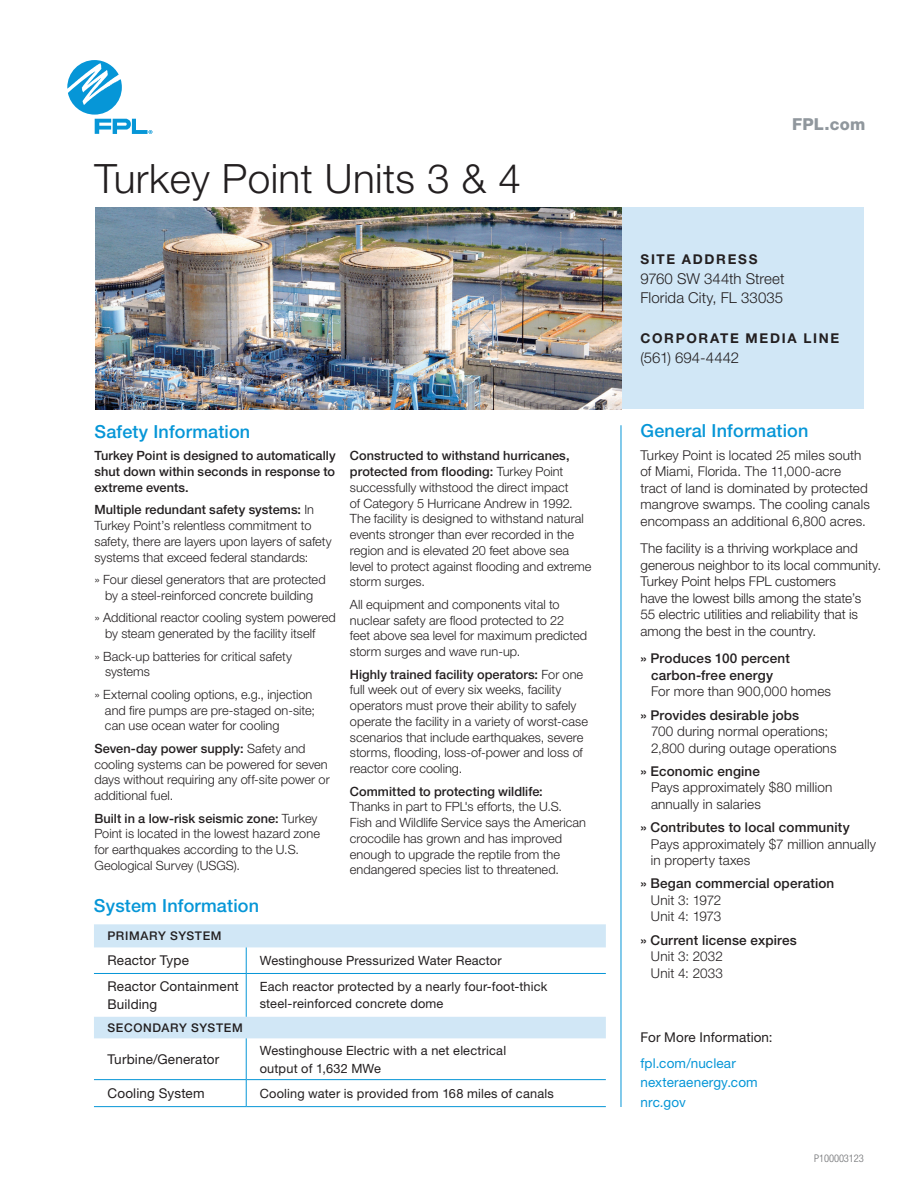
<style>
.page{position:relative;width:918px;height:1188px;background:#fff}
.page>*{position:absolute;margin:0;border:0;box-sizing:border-box;transform-origin:0 0}
.t1{font:300 40.5px "Helvetica Neue LT Std";letter-spacing:.01em;color:#231f20}
.t2{font:500 18px "Helvetica Neue LT Std";letter-spacing:.01em;color:#0696d7}
.t3{font:800 16.5px "Helvetica Neue LT Std";letter-spacing:.015em;color:#90979d}
.t4{font:300 15px/19.5px "Helvetica Neue LT Std";letter-spacing:.005em;color:#231f20}
.t5{font:300 13.5px/16.5px "Helvetica Neue LT Std";letter-spacing:.005em;color:#231f20}
.t6{font:500 13.5px/16.5px "Helvetica Neue LT Std";letter-spacing:.01em;color:#231f20;text-align:center}
.t7{font:13.5px/18px "Helvetica Neue LT Std";letter-spacing:.01em;color:#231f20}
.t8{font:13.5px/19.5px "Helvetica Neue LT Std";letter-spacing:.01em;color:#0696d7}
.t9{font:700 13.5px "Helvetica Neue LT Std";letter-spacing:.125em;color:#231f20}
.t10{font:300 12.75px/15.8px "Helvetica Neue LT Std";color:#231f20}
.t11{font:12.75px/16.5px "Helvetica Neue LT Std";letter-spacing:.015em;color:#231f20}
.t12{font:500 12.75px/15.8px "Helvetica Neue LT Std";letter-spacing:.005em;color:#231f20;text-align:justify}
.t13{font:500 12px "Helvetica Neue LT Std";letter-spacing:.055em;color:#231f20}
.t14{font:300 condensed 10.5px "Helvetica Neue LT Std";letter-spacing:-.005em;color:#6c6d70}
.s1{font-weight:500}
</style>
<div class="page">
<div style="left:621px;top:207px;width:243px;height:202px;background:#d1e7f6"></div>
<svg style="left:94px;top:924px;width:512px;height:114px"></svg>
<svg style="left:246px;top:947px;width:1px;height:26px"></svg>
<hr style="left:94px;top:973px;width:152px;height:1px;background:#0696d7">
<hr style="left:246px;top:973px;width:360px;height:1px;background:#0696d7">
<hr style="left:246px;top:974px;width:1px;height:43px;background:#0696d7">
<hr style="left:246px;top:1038px;width:1px;height:41px;background:#0696d7">
<svg style="left:246px;top:1080px;width:1px;height:26px"></svg>
<hr style="left:94px;top:1106px;width:152px;height:1px;background:#0696d7">
<hr style="left:246px;top:1106px;width:360px;height:1px;background:#0696d7">
<hr style="left:94px;top:1079px;width:152px;height:1px;background:#0696d7">
<hr style="left:246px;top:1079px;width:360px;height:1px;background:#0696d7">
<hr style="left:621px;top:425px;width:1px;height:682px;background:#0696d7">
<svg style="left:67px;top:60px;width:85px;height:74px"></svg>
<img style="left:95px;top:208px;width:526px;height:201px">
<h1 class="t1" style="left:94px;top:154px;width:428px">Turkey Point Units 3 &amp; 4</h1>
<h2 class="t2" style="left:94px;top:421px;width:157px">Safety Information</h2>
<p class="t12" style="left:94px;top:448px;width:243px">Turkey Point is designed to automatically shut down within seconds in response to extreme events.</p>
<p class="t10" style="left:94px;top:502px;width:239px"><span class="s1">Multiple redundant safety systems:</span> In Turkey Point’s relentless commitment to safety, there are layers upon layers of safety systems that exceed federal standards:</p>
<p class="t10" style="left:94px;top:572px;width:233px;text-align:center">» Four diesel generators that are protected by a steel-reinforced concrete building</p>
<p class="t10" style="left:105px;top:610px;width:232px;text-indent:-11px">» Additional reactor cooling system powered by steam generated by the facility itself</p>
<p class="t10" style="left:105px;top:648px;width:189px;text-indent:-11px">» Back-up batteries for critical safety systems</p>
<p class="t10" style="left:105px;top:686px;width:211px;text-indent:-10px">» External cooling options, e.g., injection and fire pumps are pre-staged on-site; can use ocean water for cooling</p>
<p class="t10" style="left:94px;top:740px;width:237px"><span class="s1">Seven-day power supply:</span> Safety and cooling systems can be powered for seven days without requiring any off-site power or additional fuel.</p>
<p class="t10" style="left:94px;top:810px;width:227px"><span class="s1">Built in a low-risk seismic zone:</span> Turkey Point is located in the lowest hazard zone for earthquakes according to the U.S.<br>Geological Survey (USGS).</p>
<p class="t10" style="left:350px;top:448px;width:243px"><span class="s1">Constructed to withstand hurricanes, protected from flooding:</span> Turkey Point successfully withstood the direct impact<br>of Category 5 Hurricane Andrew in 1992.<br>The facility is designed to withstand natural events stronger than ever recorded in the region and is elevated 20 feet above sea level to protect against flooding and extreme storm surges.</p>
<p class="t10" style="left:350px;top:596px;width:239px">All equipment and components vital to nuclear safety are flood protected to 22 feet above sea level for maximum predicted storm surges and wave run-up.</p>
<p class="t10" style="left:350px;top:666px;width:240px"><span class="s1">Highly trained facility operators:</span> For one full week out of every six weeks, facility operators must prove their ability to safely operate the facility in a variety of worst-case scenarios that include earthquakes, severe storms, flooding, loss-of-power and loss of reactor core cooling.</p>
<p class="t12" style="left:350px;top:783px;width:194px">Committed to protecting wildlife:</p>
<p class="t10" style="left:350px;top:799px;width:238px">Thanks in part to FPL's efforts, the U.S.<br>Fish and Wildlife Service says the American crocodile has grown and has improved enough to upgrade the reptile from the endangered species list to threatened.</p>
<h2 class="t2" style="left:94px;top:895px;width:167px">System Information</h2>
<p class="t13" style="left:107px;top:929px;width:116px">PRIMARY SYSTEM</p>
<p class="t7" style="left:107px;top:951px;width:83px">Reactor Type</p>
<p class="t11" style="left:260px;top:952px;width:243px">Westinghouse Pressurized Water Reactor</p>
<p class="t7" style="left:107px;top:977px;width:133px">Reactor Containment<br>Building</p>
<p class="t11" style="left:260px;top:978px;width:289px">Each reactor protected by a nearly four-foot-thick steel-reinforced concrete dome</p>
<p class="t13" style="left:107px;top:1020px;width:137px">SECONDARY SYSTEM</p>
<p class="t7" style="left:107px;top:1050px;width:113px">Turbine/Generator</p>
<p class="t11" style="left:260px;top:1041px;width:248px;line-height:18px">Westinghouse Electric with a net electrical output of 1,632 MWe</p>
<p class="t7" style="left:107px;top:1084px;width:99px">Cooling System</p>
<p class="t11" style="left:260px;top:1085px;width:296px">Cooling water is provided from 168 miles of canals</p>
<p class="t3" style="left:792px;top:114px;width:75px">FPL.com</p>
<p class="t9" style="left:640px;top:251px;width:119px">SITE ADDRESS</p>
<p class="t4" style="left:640px;top:268px;width:145px">9760 SW 344th Street<br>Florida City, FL 33035</p>
<p class="t9" style="left:640px;top:330px;width:200px">CORPORATE MEDIA LINE</p>
<p class="t4" style="left:640px;top:347px;width:100px">(561) 694-4442</p>
<h2 class="t2" style="left:640px;top:419px;width:169px">General Information</h2>
<p class="t5" style="left:640px;top:447px;width:231px">Turkey Point is located 25 miles south of Miami, Florida. The 11,000-acre tract of land is dominated by protected mangrove swamps. The cooling canals encompass an additional 6,800 acres.</p>
<p class="t5" style="left:640px;top:540px;width:242px">The facility is a thriving workplace and generous neighbor to its local community.<br>Turkey Point helps FPL customers<br>have the lowest bills among the state’s<br>55 electric utilities and reliability that is among the best in the country.</p>
<p class="t6" style="left:640px;top:650px;width:151px">» Produces 100 percent carbon-free energy</p>
<p class="t5" style="left:651px;top:683px;width:182px">For more than 900,000 homes</p>
<p class="t6" style="left:640px;top:707px;width:160px">» Provides desirable jobs</p>
<p class="t5" style="left:651px;top:723px;width:187px">700 during normal operations;<br>2,800 during outage operations</p>
<p class="t6" style="left:640px;top:763px;width:121px">» Economic engine</p>
<p class="t5" style="left:651px;top:779px;width:183px">Pays approximately $80 million annually in salaries</p>
<p class="t6" style="left:640px;top:819px;width:211px">» Contributes to local community</p>
<p class="t5" style="left:651px;top:835px;width:227px">Pays approximately $7 million annually in property taxes</p>
<p class="t6" style="left:640px;top:875px;width:195px">» Began commercial operation</p>
<p class="t5" style="left:651px;top:892px;width:72px">Unit 3: 1972<br>Unit 4: 1973</p>
<p class="t6" style="left:640px;top:932px;width:158px">» Current license expires</p>
<p class="t5" style="left:651px;top:948px;width:73px">Unit 3: 2032<br>Unit 4: 2033</p>
<p class="t7" style="left:640px;top:1028px;width:134px">For More Information:</p>
<p class="t8" style="left:640px;top:1053px;width:119px">fpl.com/nuclear nexteraenergy.com nrc.gov</p>
<p class="t14" style="left:814px;top:1152px;width:51px">P100003123</p>
</div>
